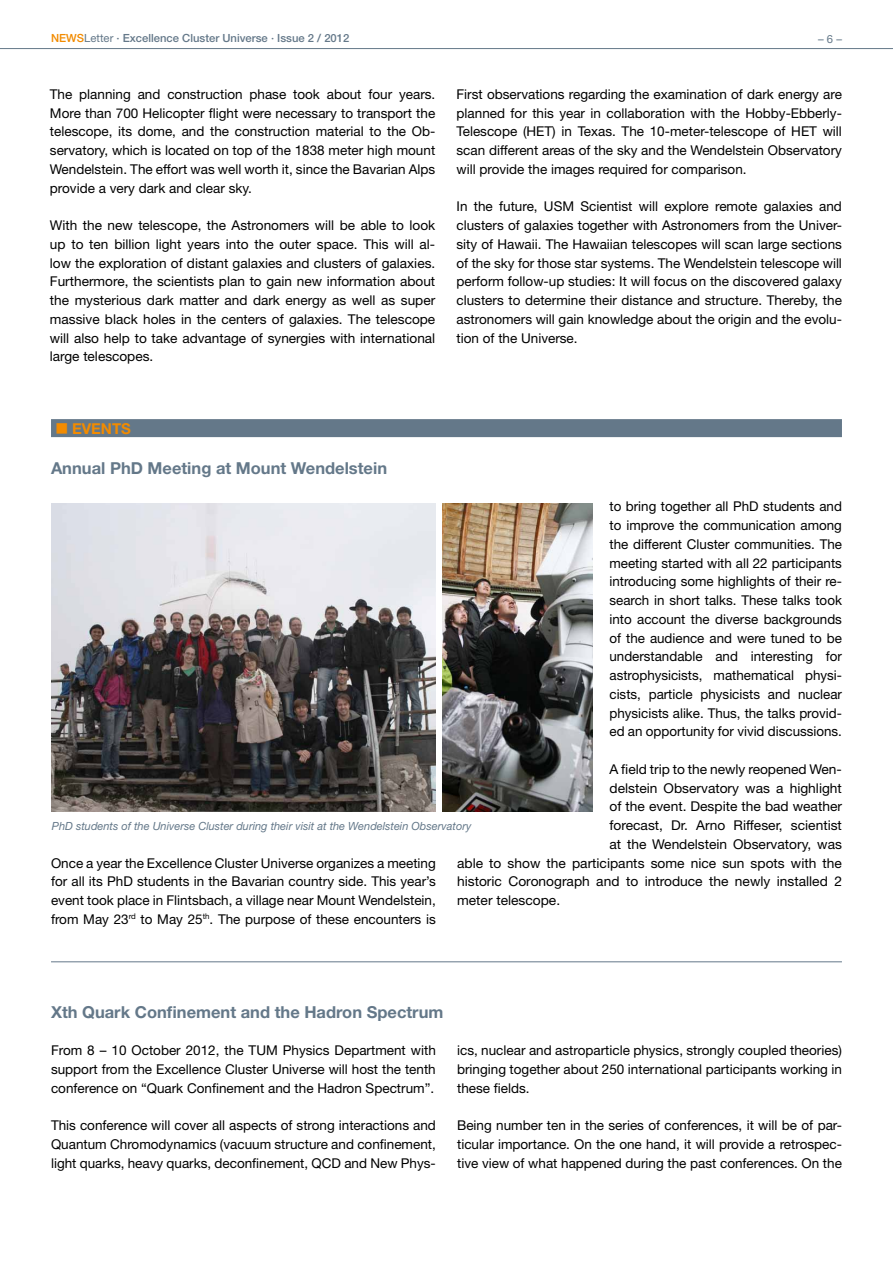
<style>
.page{position:relative;width:893px;height:1263px;background:#fff}
.page>*{position:absolute;margin:0;border:0;box-sizing:border-box;transform-origin:0 0}
.t1{font:700 16.5px "Helvetica Neue LT";color:#647889}
.t2{font:700 15px "Helvetica Neue LT";color:#f28b00}
.t3{font:13.5px/18.8px "Helvetica Neue LT";color:#000;text-align:justify}
.t4{font:italic 11.25px "Helvetica Neue LT";color:#647889}
.t5{font:500 11.25px "Helvetica Neue LT";color:#647889}
.t6{font:11.25px "Helvetica Neue LT";color:#647889}
.s1{color:#f28b00}
.s2{font-weight:400}
</style>
<div class="page">
<hr style="left:0;top:48px;width:893px;height:1px;background:#647889">
<div style="left:51px;top:419px;width:791px;height:18px;background:#647889"></div>
<img style="left:51px;top:503px;width:385px;height:308px">
<img style="left:442px;top:503px;width:150px;height:308px">
<hr style="left:51px;top:961px;width:791px;height:1px;background:#647889">
<p class="t5" style="left:51px;top:32px;width:300px"><span class="s1">News</span><span class="s2">letter</span> · Excellence Cluster Universe · Issue 2 / 2012</p>
<p class="t6" style="left:818px;top:32px;width:25px">– 6 –</p>
<p class="t3" style="left:50px;top:84px;width:387px">The planning and construction phase took about four years.<br>More than 700 Helicopter flight were necessary to transport the telescope, its dome, and the construction material to the Ob&shy;servatory, which is located on top of the 1838 meter high mount Wendelstein. The effort was well worth it, since the Bavarian Alps provide a very dark and clear sky.</p>
<p class="t3" style="left:50px;top:216px;width:387px">With the new telescope, the Astronomers will be able to look up to ten billion light years into the outer space. This will al&shy;low the exploration of distant galaxies and clusters of galaxies.<br>Furthermore, the scientists plan to gain new information about the mysterious dark matter and dark energy as well as super massive black holes in the centers of galaxies. The telescope will also help to take advantage of synergies with international large telescopes.</p>
<p class="t3" style="left:457px;top:84px;width:387px">First observations regarding the examination of dark energy are planned for this year in collaboration with the Hobby-Ebberly-Telescope (HET) in Texas. The 10-meter-telescope of HET will scan different areas of the sky and the Wendelstein Observatory will provide the images required for comparison.</p>
<p class="t3" style="left:457px;top:197px;width:387px">In the future, USM Scientist will explore remote galaxies and clusters of galaxies together with Astronomers from the Univer&shy;sity of Hawaii. The Hawaiian telescopes will scan large sections of the sky for those star systems. The Wendelstein telescope will perform follow-up studies: It will focus on the discovered galaxy clusters to determine their distance and structure. Thereby, the astronomers will gain knowledge about the origin and the evolu&shy;tion of the Universe.</p>
<p class="t2" style="left:72px;top:419px;width:60px">Events</p>
<p class="t1" style="left:51px;top:458px;width:338px">Annual PhD Meeting at Mount Wendelstein</p>
<p class="t3" style="left:609px;top:497px;width:234px">to bring together all PhD students and to improve the communication among the different Cluster communities. The meeting started with all 22 participants introducing some highlights of their re&shy;search in short talks. These talks took into account the diverse backgrounds of the audience and were tuned to be understandable and interesting for astrophysicists, mathematical physi&shy;cists, particle physicists and nuclear physicists alike. Thus, the talks provid&shy;ed an opportunity for vivid discussions.</p>
<p class="t3" style="left:609px;top:759px;width:234px">A field trip to the newly reopened Wen-</p>
<p class="t3" style="left:609px;top:778px;width:234px">delstein Observatory was a highlight</p>
<p class="t3" style="left:609px;top:797px;width:234px">of the event. Despite the bad weather</p>
<p class="t3" style="left:609px;top:816px;width:234px">forecast, Dr. Arno Riffeser, scientist</p>
<p class="t3" style="left:609px;top:834px;width:234px">at the Wendelstein Observatory, was</p>
<p class="t3" style="left:457px;top:853px;width:386px">able to show the participants some nice sun spots with the</p>
<p class="t3" style="left:457px;top:872px;width:386px">historic Coronograph and to introduce the newly installed 2</p>
<p class="t3" style="left:457px;top:891px;width:105px">meter telescope.</p>
<p class="t4" style="left:52px;top:819px;width:421px">PhD students of the Universe Cluster during their visit at the Wendelstein Observatory</p>
<p class="t3" style="left:51px;top:853px;width:386px">Once a year the Excellence Cluster Universe organizes a meeting for all its PhD students in the Bavarian country side. This year’s event took place in Flintsbach, a village near Mount Wendelstein, from May 23<sup>rd</sup> to May 25<sup>th</sup>. The purpose of these encounters is</p>
<p class="t1" style="left:51px;top:1001px;width:394px">Xth Quark Confinement and the Hadron Spectrum</p>
<p class="t3" style="left:51px;top:1041px;width:386px">From 8 – 10 October 2012, the TUM Physics Department with support from the Excellence Cluster Universe will host the tenth conference on “Quark Confinement and the Hadron Spectrum”.</p>
<p class="t3" style="left:51px;top:1116px;width:386px">This conference will cover all aspects of strong interactions and Quantum Chromodynamics (vacuum structure and confinement, light quarks, heavy quarks, deconfinement, QCD and New Phys-</p>
<p class="t3" style="left:457px;top:1041px;width:386px">ics, nuclear and astroparticle physics, strongly coupled theories) bringing together about 250 international participants working in these fields.</p>
<p class="t3" style="left:457px;top:1116px;width:386px">Being number ten in the series of conferences, it will be of par&shy;ticular importance. On the one hand, it will provide a retrospec&shy;tive view of what happened during the past conferences. On the</p>
</div>
